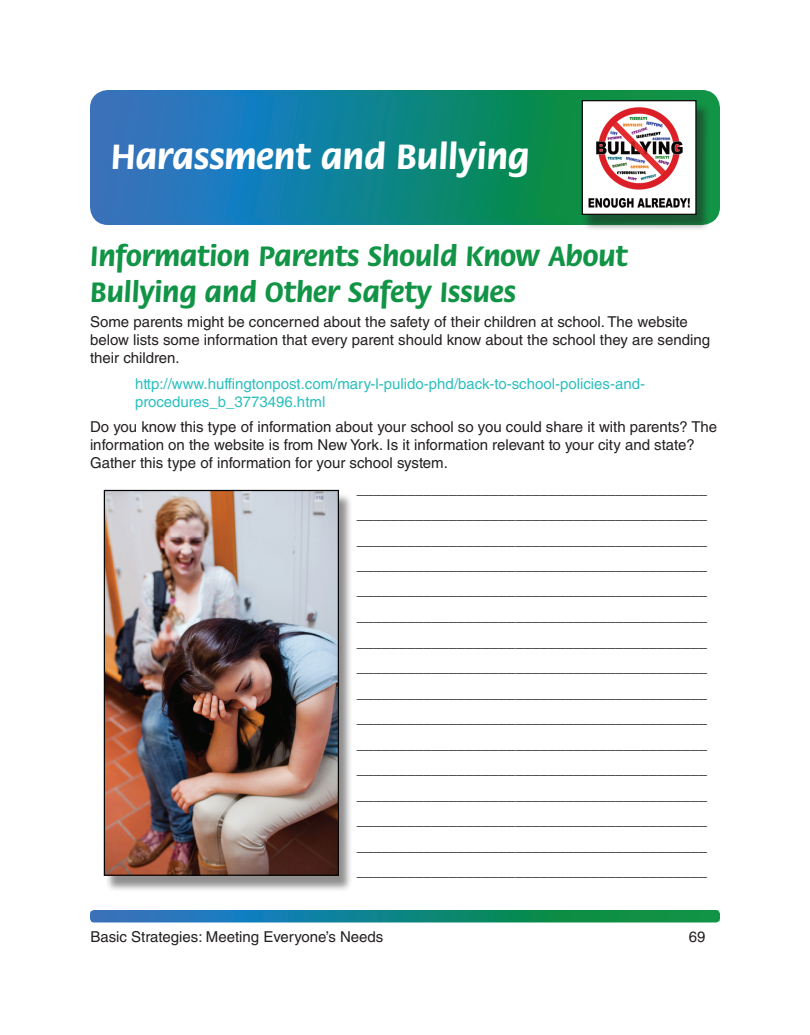
<style>
.page{position:relative;width:810px;height:1035px;background:#fff}
.page>*{position:absolute;margin:0;border:0;box-sizing:border-box;transform-origin:0 0}
.t1{font:700 37.5px "Flora Std";color:#fff}
.t2{font:700 30px/36px "Flora Std";color:#129446}
.t3{font:15px/25.5px "Helvetica LT Std";color:#231f20}
.t4{font:15px/18px "Helvetica LT Std";color:#2cbebe}
</style>
<div class="page">
<svg style="left:93px;top:93px;width:624px;height:129px;background:#158190"></svg>
<div style="left:90px;top:90px;width:630px;height:135px;border:6px solid #fff;border-radius:15px"></div>
<div style="left:90px;top:910px;width:630px;height:12px;border:6px solid #fff"></div>
<div style="left:582px;top:103px;width:129px;height:129px;background:#231f20;opacity:.5"></div>
<img style="left:584px;top:102px;width:111px;height:111px">
<div style="left:582px;top:100px;width:115px;height:115px;border:1px solid #040503"></div>
<div style="left:104px;top:493px;width:249px;height:399px;background:#231f20;opacity:.5"></div>
<img style="left:106px;top:492px;width:231px;height:382px">
<div style="left:104px;top:490px;width:235px;height:386px;border:1px solid #040503"></div>
<h1 class="t1" style="left:111px;top:136px;width:420px">Harassment and Bullying</h1>
<h2 class="t2" style="left:90px;top:238px;width:539px">Information Parents Should Know About<br>Bullying and Other Safety Issues</h2>
<p class="t3" style="left:90px;top:313px;width:622px;line-height:18px">Some parents might be concerned about the safety of their children at school. The website below lists some information that every parent should know about the school they are sending their children.</p>
<p class="t4" style="left:135px;top:374px;width:512px">http://www.huffingtonpost.com/mary-l-pulido-phd/back-to-school-policies-and&shy;procedures_b_3773496.html</p>
<p class="t3" style="left:90px;top:418px;width:629px;line-height:18px">Do you know this type of information about your school so you could share it with parents? The information on the website is from New York. Is it information relevant to your city and state?<br>Gather this type of information for your school system.</p>
<p class="t3" style="left:357px;top:475px;width:352px;text-align:justify">__________________________________________ __________________________________________ __________________________________________ __________________________________________ __________________________________________ __________________________________________ __________________________________________ __________________________________________ __________________________________________ __________________________________________ __________________________________________ __________________________________________ __________________________________________ __________________________________________ __________________________________________ __________________________________________</p>
<p class="t3" style="left:90px;top:924px;width:295px">Basic Strategies: Meeting Everyone’s Needs</p>
<p class="t3" style="left:689px;top:924px;width:18px">69</p>
</div>
